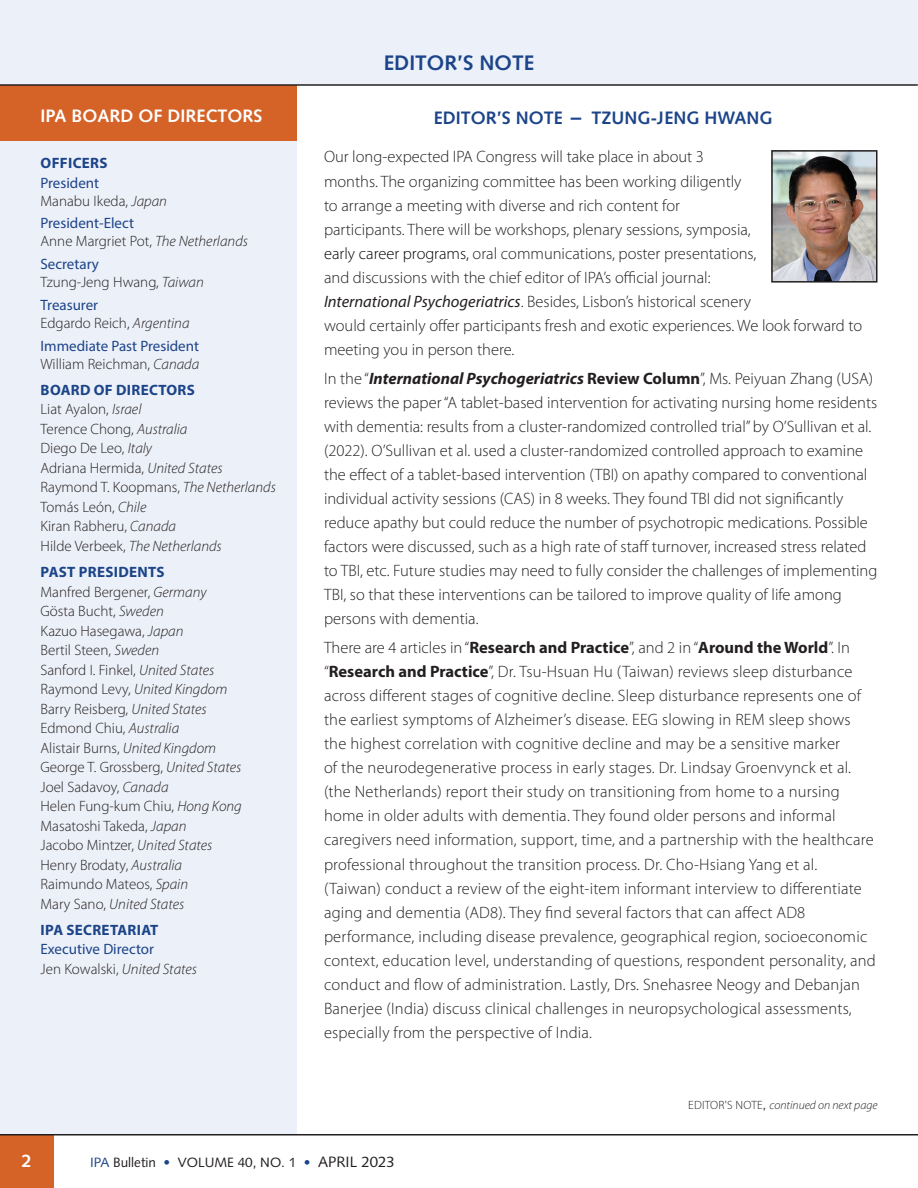
<style>
.page{position:relative;width:918px;height:1188px;background:#fff}
.page>*{position:absolute;margin:0;border:0;box-sizing:border-box;transform-origin:0 0}
.t1{font:700 21px "Syntax";color:#1c4489}
.t2{font:700 18px "Syntax";color:#1c4489}
.t3{font:700 18px "Syntax";color:#fff}
.t4{font:300 16.5px/24px "Myriad Pro";color:#231f20}
.t5{font:300 15px/19.5px "Myriad Pro";color:#231f20}
.t6{font:15px/18px "Myriad Pro";color:#1c4489}
.t7{font:700 15px "Myriad Pro";letter-spacing:.02em;color:#1c4489}
.t8{font:13.5px "Syntax";color:#231f20}
.t9{font:italic 300 12px "Myriad Pro";color:#231f20}
.s1{font-weight:400;color:#1c4489}
.s2{font-style:italic}
.s3{font-weight:300;color:#231f20}
.s4{font-weight:300;font-style:italic;color:#231f20}
.s5{font-weight:700;color:#1c4489}
.s6{font-size:21px}
.s7{color:#040503}
.s8{font-weight:400;font-style:italic}
.s9{font-weight:700;font-style:italic}
.s10{font-weight:700}
.s11{font-style:normal}
.s12{font-family:"Syntax";font-weight:400;font-style:normal}
.s13{color:#1c4489}
.s14{font-size:15px}
</style>
<div class="page">
<div style="left:0;top:0;width:918px;height:84px;background:#ecf0f8"></div>
<div style="left:0;top:86px;width:297px;height:1049px;background:#ecf0f8"></div>
<div style="left:0;top:85px;width:297px;height:55px;background:#d56227"></div>
<div style="left:0;top:1135px;width:54px;height:53px;background:#d56227"></div>
<hr style="left:0;top:1134px;width:918px;height:2px;background:#231f20">
<hr style="left:0;top:84px;width:918px;height:2px;background:#231f20">
<img style="left:774px;top:153px;width:101px;height:127px">
<div style="left:771px;top:150px;width:107px;height:133px;border:2px solid #231f20"></div>
<p class="t3" style="left:40px;top:105px;width:223px">IPA BOARD OF DIRECTORS</p>
<p class="t7" style="left:41px;top:153px;width:68px">OFFICERS</p>
<p class="t5" style="left:40px;top:174px;width:128px;line-height:18px"><span class="s1">President<br></span>Manabu Ikeda, <span class="s2">Japan</span></p>
<p class="t5" style="left:40px;top:214px;width:209px;line-height:18px"><span class="s1">President-Elect<br></span>Anne Margriet Pot, <span class="s2">The Netherlands</span></p>
<p class="t5" style="left:40px;top:255px;width:165px;line-height:18px"><span class="s1">Secretary<br></span>Tzung-Jeng Hwang, <span class="s2">Taiwan</span></p>
<p class="t5" style="left:40px;top:296px;width:151px;line-height:18px"><span class="s1">Treasurer<br></span>Edgardo Reich, <span class="s2">Argentina</span></p>
<p class="t6" style="left:40px;top:336px;width:160px">Immediate Past President<br><span class="s3">William Reichman,</span> <span class="s4">Canada</span></p>
<p class="t5" style="left:40px;top:380px;width:237px"><span class="s5">BOARD OF DIRECTORS<br></span>Liat Ayalon, <span class="s2">Israel<br></span>Terence Chong, <span class="s2">Australia<br></span>Diego De Leo, <span class="s2">Italy<br></span>Adriana Hermida, <span class="s2">United States<br></span>Raymond T. Koopmans, <span class="s2">The Netherlands<br></span>Tomás León, <span class="s2">Chile<br></span>Kiran Rabheru, <span class="s2">Canada<br></span>Hilde Verbeek, <span class="s2">The Netherlands</span></p>
<p class="t5" style="left:40px;top:562px;width:203px"><span class="s5">PAST PRESIDENTS<br></span>Manfred Bergener, <span class="s2">Germany<br></span>Gösta Bucht, <span class="s2">Sweden<br></span>Kazuo Hasegawa, <span class="s2">Japan<br></span>Bertil Steen, <span class="s2">Sweden<br></span>Sanford I. Finkel, <span class="s2">United States<br></span>Raymond Levy, <span class="s2">United Kingdom<br></span>Barry Reisberg, <span class="s2">United States<br></span>Edmond Chiu, <span class="s2">Australia<br></span>Alistair Burns, <span class="s2">United Kingdom<br></span>George T. Grossberg, <span class="s2">United States<br></span>Joel Sadavoy, <span class="s2">Canada<br></span>Helen Fung-kum Chiu, <span class="s2">Hong Kong<br></span>Masatoshi Takeda, <span class="s2">Japan<br></span>Jacobo Mintzer, <span class="s2">United States<br></span>Henry Brodaty, <span class="s2">Australia<br></span>Raimundo Mateos, <span class="s2">Spain<br></span>Mary Sano, <span class="s2">United States</span></p>
<p class="t7" style="left:41px;top:920px;width:119px">IPA SECRETARIAT</p>
<p class="t6" style="left:40px;top:939px;width:158px;line-height:19.5px">Executive Director<br><span class="s3">Jen Kowalski,</span> <span class="s4">United States</span></p>
<p class="t1" style="left:384px;top:51px;width:152px">EDITOR’S NOTE</p>
<p class="t2" style="left:434px;top:107px;width:340px">EDITOR’S NOTE <span class="s6">–</span> TZUNG-JENG HWANG</p>
<p class="t4" style="left:324px;top:145px;width:540px">Our long-expected IPA Congress will take place in about 3<br>months. The organizing committee has been working diligently<br>to arrange a meeting with diverse and rich content for<br>participants. There will be workshops, plenary sessions, symposia,<br><span class="s7">early career programs,</span> oral communications, poster presentations,<br>and discussions with the chief editor of IPA’s official journal:<br><span class="s8">International Psychogeriatrics</span>. Besides, Lisbon’s historical scenery<br>would certainly offer participants fresh and exotic experiences. We look forward to meeting you in person there.</p>
<p class="t4" style="left:324px;top:366px;width:555px">In the “<span class="s9">International Psychogeriatrics</span> <span class="s10">Review Column</span>”, Ms. Peiyuan Zhang (USA) reviews the paper “A tablet-based intervention for activating nursing home residents with dementia: results from a cluster-randomized controlled trial” by O’Sullivan et al. (2022). O’Sullivan et al. used a cluster-randomized controlled approach to examine the effect of a tablet-based intervention (TBI) on apathy compared to conventional individual activity sessions (CAS) in 8 weeks. They found TBI did not significantly reduce apathy but could reduce the number of psychotropic medications. Possible factors were discussed, such as a high rate of staff turnover, increased stress related to TBI, etc. Future studies may need to fully consider the challenges of implementing TBI, so that these interventions can be tailored to improve quality of life among persons with dementia.</p>
<p class="t4" style="left:324px;top:636px;width:553px">There are 4 articles in “<span class="s10">Research and Practice</span>”, and 2 in “<span class="s10">Around the World</span>”. In “<span class="s10">Research and Practice</span>”, Dr. Tsu-Hsuan Hu (Taiwan) reviews sleep disturbance across different stages of cognitive decline. Sleep disturbance represents one of the earliest symptoms of Alzheimer’s disease. EEG slowing in REM sleep shows the highest correlation with cognitive decline and may be a sensitive marker<br>of the neurodegenerative process in early stages. Dr. Lindsay Groenvynck et al. (the Netherlands) report their study on transitioning from home to a nursing home in older adults with dementia. They found older persons and informal caregivers need information, support, time, and a partnership with the healthcare professional throughout the transition process. Dr. Cho-Hsiang Yang et al. (Taiwan) conduct a review of the eight-item informant interview to differentiate aging and dementia (AD8). They find several factors that can affect AD8 performance, including disease prevalence, geographical region, socioeconomic context, education level, understanding of questions, respondent personality, and conduct and flow of administration. Lastly, Drs. Snehasree Neogy and Debanjan Banerjee (India) discuss clinical challenges in neuropsychological assessments, especially from the perspective of India.</p>
<p class="t9" style="left:688px;top:1098px;width:191px"><span class="s11">EDITOR'S NOTE</span><span class="s12">,</span> continued on next page</p>
<p class="t3" style="left:22px;top:1151px;width:12px">2</p>
<p class="t8" style="left:90px;top:1154px;width:306px"><span class="s13">IPA</span> Bulletin <span class="s13">•</span> VOLUME 40, NO. 1 <span class="s13">•</span> <span class="s14">APRIL 2023</span></p>
</div>
